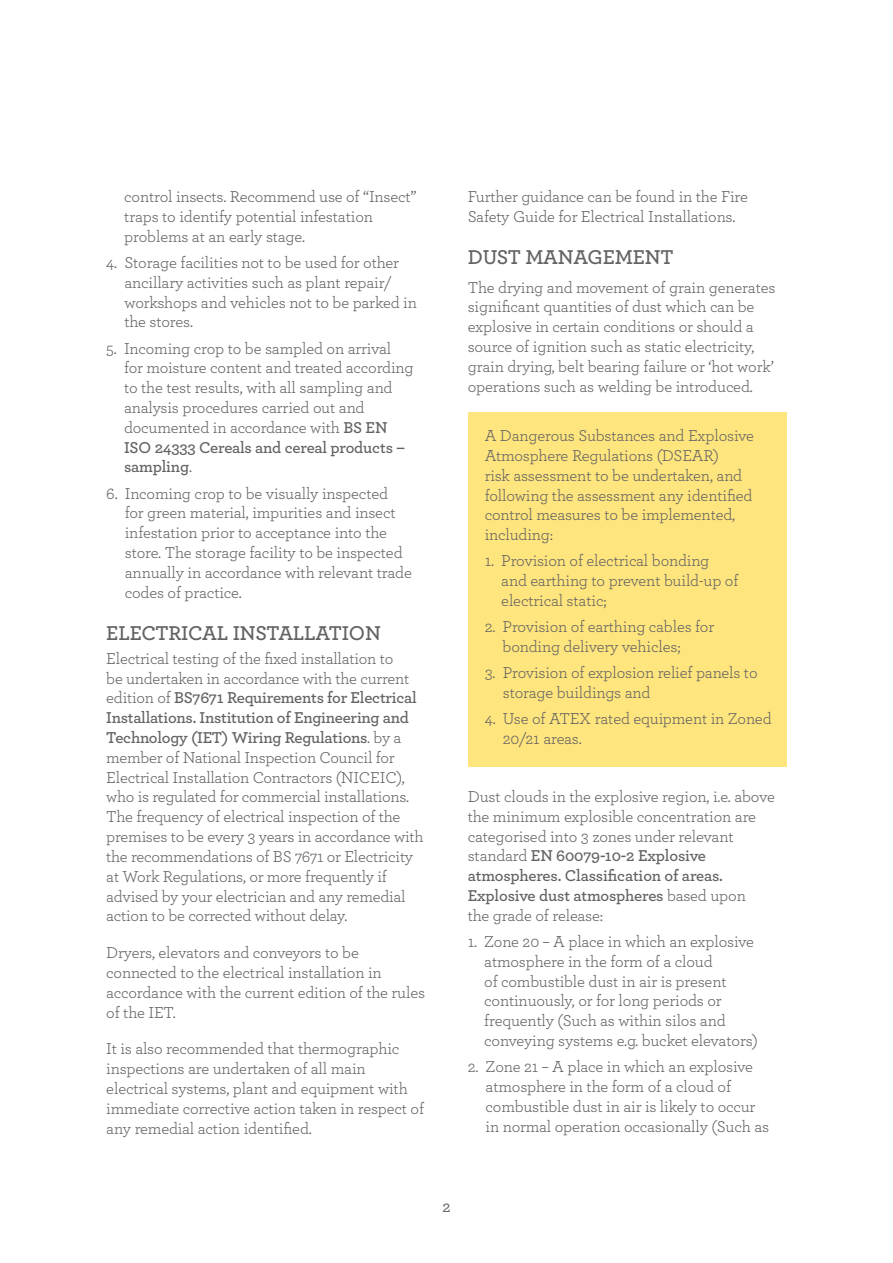
<style>
.page{position:relative;width:893px;height:1263px;background:#fff}
.page>*{position:absolute;margin:0;border:0;box-sizing:border-box;transform-origin:0 0}
.t1{font:600 21px "Archer";letter-spacing:-.01em;color:#646363}
.t2{font:16.5px/19.8px "Archer";letter-spacing:-.01em;color:#646363}
.t3{font:500 16.5px "Archer";color:#646363}
.s1{font-weight:600}
</style>
<div class="page">
<div style="left:468px;top:412px;width:319px;height:355px;background:#ffe57e"></div>
<p class="t2" style="left:124px;top:186px;width:294px">control insects. Recommend use of “Insect” traps to identify potential infestation problems at an early stage.</p>
<p class="t2" style="left:124px;top:252px;width:294px;text-indent:-18px">4. Storage facilities not to be used for other ancillary activities such as plant repair/ workshops and vehicles not to be parked in the stores.</p>
<p class="t2" style="left:124px;top:337px;width:291px;text-indent:-18px">5. Incoming crop to be sampled on arrival for moisture content and treated according to the test results, with all sampling and analysis procedures carried out and documented in accordance with <span class="s1">BS EN ISO 24333 Cereals and cereal products – sampling</span>.</p>
<p class="t2" style="left:125px;top:482px;width:289px;text-indent:-18px">6. Incoming crop to be visually inspected<br>for green material, impurities and insect infestation prior to acceptance into the store. The storage facility to be inspected annually in accordance with relevant trade codes of practice.</p>
<p class="t1" style="left:106px;top:617px;width:276px">ELECTRICAL INSTALLATION</p>
<p class="t2" style="left:106px;top:648px;width:319px">Electrical testing of the fixed installation to<br>be undertaken in accordance with the current edition of <span class="s1">BS7671 Requirements for Electrical Installations. Institution of Engineering and Technology (IET) Wiring Regulations</span>. by a member of National Inspection Council for Electrical Installation Contractors (NICEIC), who is regulated for commercial installations.<br>The frequency of electrical inspection of the premises to be every 3 years in accordance with the recommendations of BS 7671 or Electricity at Work Regulations, or more frequently if advised by your electrician and any remedial action to be corrected without delay.</p>
<p class="t2" style="left:106px;top:942px;width:320px">Dryers, elevators and conveyors to be connected to the electrical installation in accordance with the current edition of the rules of the IET.</p>
<p class="t2" style="left:106px;top:1038px;width:319px">It is also recommended that thermographic inspections are undertaken of all main electrical systems, plant and equipment with immediate corrective action taken in respect of any remedial action identified.</p>
<p class="t2" style="left:468px;top:186px;width:282px">Further guidance can be found in the Fire<br>Safety Guide for Electrical Installations.</p>
<p class="t1" style="left:468px;top:242px;width:207px">DUST MANAGEMENT</p>
<p class="t2" style="left:468px;top:276px;width:309px">The drying and movement of grain generates significant quantities of dust which can be explosive in certain conditions or should a source of ignition such as static electricity, grain drying, belt bearing failure or ‘hot work’ operations such as welding be introduced.</p>
<p class="t2" style="left:485px;top:425px;width:271px">A Dangerous Substances and Explosive Atmosphere Regulations (DSEAR)<br>risk assessment to be undertaken, and following the assessment any identified control measures to be implemented, including:</p>
<p class="t2" style="left:501px;top:550px;width:239px;text-indent:-17px">1. Provision of electrical bonding and earthing to prevent build-up of electrical static;</p>
<p class="t2" style="left:503px;top:616px;width:213px;text-indent:-18px">2. Provision of earthing cables for bonding delivery vehicles;</p>
<p class="t2" style="left:503px;top:662px;width:256px;text-indent:-18px">3. Provision of explosion relief panels to storage buildings and</p>
<p class="t2" style="left:503px;top:708px;width:270px;text-indent:-18px">4. Use of ATEX rated equipment in Zoned<br>20/21 areas.</p>
<p class="t2" style="left:468px;top:786px;width:309px">Dust clouds in the explosive region, i.e. above the minimum explosible concentration are categorised into 3 zones under relevant standard <span class="s1">EN 60079-10-2 Explosive atmospheres. Classification of areas.<br>Explosive dust atmospheres</span> based upon<br>the grade of release:</p>
<p class="t2" style="left:484px;top:931px;width:275px;text-indent:-17px">1. Zone 20 – A place in which an explosive atmosphere in the form of a cloud<br>of combustible dust in air is present continuously, or for long periods or frequently (Such as within silos and conveying systems e.g. bucket elevators)</p>
<p class="t2" style="left:486px;top:1056px;width:285px;text-indent:-18px">2. Zone 21 – A place in which an explosive atmosphere in the form of a cloud of combustible dust in air is likely to occur in normal operation occasionally (Such as</p>
<p class="t3" style="left:442px;top:1195px;width:10px">2</p>
</div>
